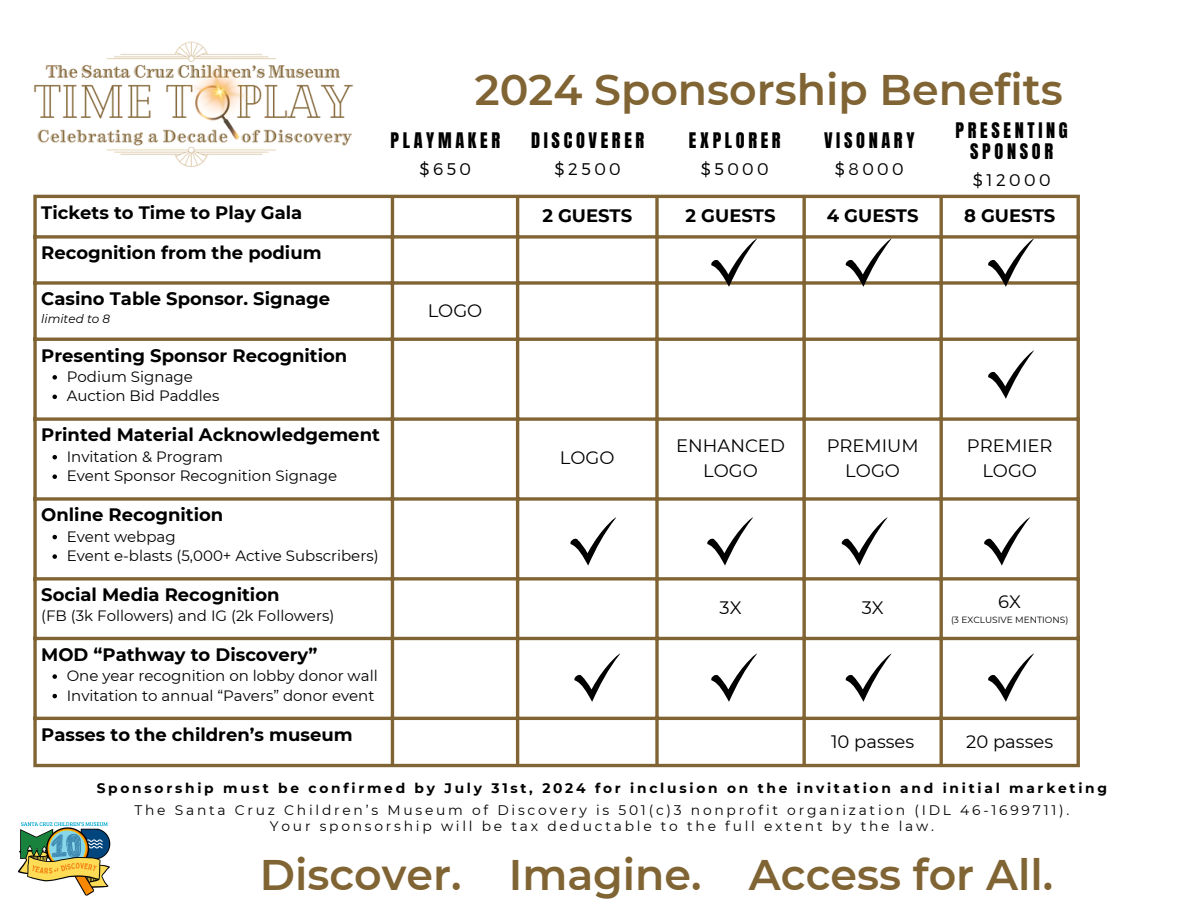
<style>
.page{position:relative;width:1188px;height:918px;background:#fff}
.page>*{position:absolute;margin:0;border:0;box-sizing:border-box;transform-origin:0 0}
.t1{font:600 42.75px "Montserrat";color:#806434}
.t2{font:18.3px/21.3px "Anton";letter-spacing:.2em;color:#000;text-align:center}
.t3{font:700 18px "Montserrat";color:#000}
.t4{font:18px/24.8px "Montserrat";color:#000;text-align:center}
.t5{font:300 16.8px "Montserrat";letter-spacing:.2em;color:#000}
.t6{font:15px "Montserrat";color:#000}
.t7{font:13.8px/15.8px "Montserrat";letter-spacing:.2em;color:#000;text-align:center}
.t8{font:700 13.8px "Montserrat";letter-spacing:.2em;color:#000}
.t9{font:italic 12px "Montserrat";color:#000}
.t10{font:9px "Montserrat";color:#000}
</style>
<div class="page">
<img style="left:33px;top:41px;width:324px;height:158px">
<svg style="left:52px;top:375px;width:5px;height:5px"></svg>
<svg style="left:52px;top:395px;width:5px;height:4px"></svg>
<svg style="left:52px;top:455px;width:5px;height:4px"></svg>
<svg style="left:52px;top:474px;width:5px;height:5px"></svg>
<svg style="left:52px;top:535px;width:5px;height:4px"></svg>
<svg style="left:52px;top:554px;width:5px;height:5px"></svg>
<svg style="left:52px;top:674px;width:5px;height:5px"></svg>
<svg style="left:52px;top:694px;width:5px;height:4px"></svg>
<svg style="left:33px;top:198px;width:4px;height:566px;background:#937b53"></svg>
<hr style="left:391px;top:198px;width:3px;height:566px;background:#806434">
<hr style="left:516px;top:198px;width:3px;height:566px;background:#806434">
<svg style="left:655px;top:198px;width:4px;height:566px;background:#937b52"></svg>
<svg style="left:802px;top:198px;width:4px;height:566px;background:#937b53"></svg>
<hr style="left:940px;top:198px;width:3px;height:566px;background:#806434">
<hr style="left:1077px;top:198px;width:3px;height:566px;background:#806434">
<hr style="left:33px;top:195px;width:1047px;height:3px;background:#806434">
<svg style="left:33px;top:235px;width:1044px;height:4px;background:#927b52"></svg>
<svg style="left:33px;top:281px;width:1044px;height:4px;background:#927b52"></svg>
<hr style="left:33px;top:338px;width:1047px;height:3px;background:#806434">
<svg style="left:33px;top:417px;width:1044px;height:4px;background:#927b52"></svg>
<svg style="left:33px;top:497px;width:1044px;height:4px;background:#927b52"></svg>
<svg style="left:33px;top:577px;width:1044px;height:4px;background:#927b52"></svg>
<hr style="left:33px;top:637px;width:1047px;height:3px;background:#806434">
<hr style="left:33px;top:717px;width:1047px;height:3px;background:#806434">
<hr style="left:33px;top:764px;width:1047px;height:3px;background:#806434">
<svg style="left:710px;top:235px;width:50px;height:52px"></svg>
<svg style="left:844px;top:235px;width:51px;height:52px"></svg>
<svg style="left:987px;top:235px;width:50px;height:52px"></svg>
<svg style="left:988px;top:350px;width:46px;height:49px"></svg>
<svg style="left:707px;top:517px;width:46px;height:49px"></svg>
<svg style="left:841px;top:517px;width:47px;height:49px"></svg>
<svg style="left:984px;top:517px;width:46px;height:49px"></svg>
<svg style="left:570px;top:517px;width:47px;height:49px"></svg>
<svg style="left:711px;top:653px;width:46px;height:49px"></svg>
<svg style="left:845px;top:653px;width:47px;height:49px"></svg>
<svg style="left:988px;top:653px;width:46px;height:49px"></svg>
<svg style="left:574px;top:653px;width:47px;height:49px"></svg>
<img style="left:19px;top:822px;width:92px;height:74px">
<p class="t1" style="left:475px;top:63px;width:590px">2024 Sponsorship Benefits</p>
<p class="t2" style="left:391px;top:130px;width:111px">PLAYMAKER</p>
<p class="t5" style="left:420px;top:158px;width:53px">$650</p>
<p class="t2" style="left:956px;top:120px;width:114px">PRESENTING<br>SPONSOR</p>
<p class="t5" style="left:973px;top:169px;width:79px">$12000</p>
<p class="t2" style="left:531px;top:130px;width:115px">DISCOVERER</p>
<p class="t5" style="left:555px;top:158px;width:68px">$2500</p>
<p class="t2" style="left:689px;top:130px;width:93px">EXPLORER</p>
<p class="t5" style="left:701px;top:158px;width:69px">$5000</p>
<p class="t2" style="left:824px;top:130px;width:92px">VISONARY</p>
<p class="t5" style="left:835px;top:158px;width:70px">$8000</p>
<h1 class="t3" style="left:41px;top:201px;width:263px">Tickets to Time to Play Gala</h1>
<h2 class="t3" style="left:542px;top:205px;width:91px">2 GUESTS</h2>
<h2 class="t3" style="left:686px;top:205px;width:91px">2 GUESTS</h2>
<h2 class="t3" style="left:827px;top:205px;width:93px">4 GUESTS</h2>
<h2 class="t3" style="left:964px;top:205px;width:93px">8 GUESTS</h2>
<h2 class="t3" style="left:41px;top:242px;width:282px">Recognition from the podium</h2>
<p class="t3" style="left:41px;top:288px;width:290px">Casino Table Sponsor. Signage</p>
<p class="t9" style="left:41px;top:311px;width:70px">limited to 8</p>
<p class="t4" style="left:428px;top:298px;width:56px">LOGO</p>
<p class="t3" style="left:41px;top:344px;width:308px">Presenting Sponsor Recognition</p>
<p class="t6" style="left:67px;top:367px;width:128px">Podium Signage</p>
<p class="t6" style="left:67px;top:387px;width:154px">Auction Bid Paddles</p>
<p class="t3" style="left:41px;top:424px;width:340px">Printed Material Acknowledgement</p>
<p class="t6" style="left:67px;top:447px;width:158px">Invitation &amp; Program</p>
<p class="t6" style="left:67px;top:467px;width:272px">Event Sponsor Recognition Signage</p>
<p class="t3" style="left:41px;top:504px;width:184px">Online Recognition</p>
<p class="t6" style="left:67px;top:527px;width:111px">Event webpag</p>
<p class="t6" style="left:67px;top:547px;width:313px">Event e-blasts (5,000+ Active Subscribers)</p>
<p class="t3" style="left:41px;top:584px;width:240px">Social Media Recognition</p>
<p class="t6" style="left:41px;top:607px;width:295px">(FB (3k Followers) and IG (2k Followers)</p>
<p class="t3" style="left:41px;top:643px;width:278px">MOD “Pathway to Discovery”</p>
<p class="t6" style="left:67px;top:667px;width:313px">One year recognition on lobby donor wall</p>
<p class="t6" style="left:67px;top:686px;width:309px">Invitation to annual “Pavers” donor event</p>
<p class="t3" style="left:41px;top:723px;width:313px">Passes to the children’s museum</p>
<p class="t4" style="left:560px;top:445px;width:56px">LOGO</p>
<p class="t4" style="left:676px;top:433px;width:110px">ENHANCED</p>
<p class="t4" style="left:703px;top:458px;width:56px">LOGO</p>
<p class="t4" style="left:827px;top:433px;width:93px">PREMIUM<br>LOGO</p>
<p class="t4" style="left:967px;top:433px;width:87px">PREMIER<br>LOGO</p>
<p class="t4" style="left:720px;top:595px;width:23px">3X</p>
<p class="t4" style="left:862px;top:595px;width:23px">3X</p>
<p class="t4" style="left:998px;top:589px;width:24px">6X</p>
<p class="t10" style="left:951px;top:614px;width:119px">(3 EXCLUSIVE MENTIONS)</p>
<p class="t4" style="left:831px;top:729px;width:85px">10 passes</p>
<p class="t4" style="left:966px;top:729px;width:88px">20 passes</p>
<p class="t8" style="left:97px;top:780px;width:1012px">Sponsorship must be confirmed by July 31st, 2024 for inclusion on the invitation and initial marketing</p>
<p class="t7" style="left:134px;top:802px;width:937px">The Santa Cruz Children’s Museum of Discovery is 501(c)3 nonprofit organization (IDL 46-1699711).<br>Your sponsorship will be tax deductable to the full extent by the law.</p>
<p class="t1" style="left:260px;top:848px;width:795px">Discover. Imagine. Access for All.</p>
</div>
